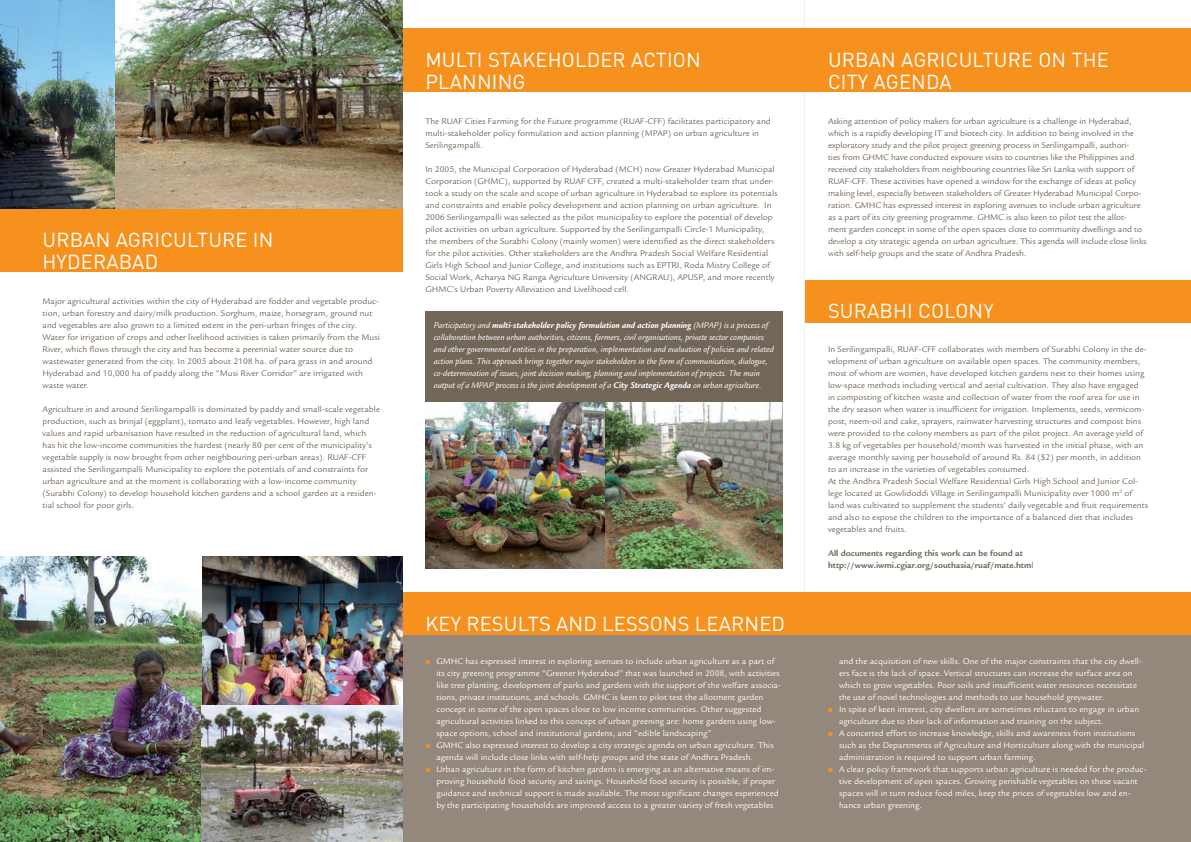
<style>
.page{position:relative;width:1191px;height:842px;background:#fff}
.page>*{position:absolute;margin:0;border:0;box-sizing:border-box;transform-origin:0 0}
.t1{font:20px/22px "DIN";letter-spacing:.01em;color:#fff}
.t2{font:9px/12px "Legacy Sans";color:#716658}
.t3{font:9px/12px "Legacy Sans";color:#fff}
.t4{font:italic 9px/12px "Legacy Sans";color:#fff}
.t5{font:700 9px/12px "Legacy Sans";color:#716658}
.s1{font-weight:700}
.s2{color:#f6911e}
.s3{font-weight:400}
</style>
<div class="page">
<div style="left:797px;top:28px;width:394px;height:64px;background:#f6911e"></div>
<div style="left:0;top:208px;width:403px;height:64px;background:#f6911e"></div>
<div style="left:403px;top:632px;width:788px;height:210px;background:#93887b"></div>
<div style="left:403px;top:592px;width:788px;height:43px;background:#f6911e"></div>
<div style="left:394px;top:28px;width:411px;height:64px;background:#f6911e"></div>
<img style="left:0;top:0;width:403px;height:208px">
<img style="left:201px;top:556px;width:202px;height:150px">
<img style="left:0;top:556px;width:201px;height:286px">
<div style="left:805px;top:280px;width:386px;height:43px;background:#f6911e"></div>
<img style="left:201px;top:706px;width:202px;height:136px">
<div style="left:425px;top:311px;width:357px;height:92px;background:#716658"></div>
<img style="left:604px;top:403px;width:178px;height:165px">
<img style="left:425px;top:403px;width:179px;height:165px">
<p class="t1" style="left:43px;top:228px;width:232px">URBAN AGRICULTURE IN<br>HYDE RABAD</p>
<p class="t2" style="left:43px;top:296px;width:338px">Major agricultural activities within the city of Hyderabad are fodder and vegetable produc&shy;tion, urban forestry and dairy/milk production. Sorghum, maize, horsegram, ground nut and vegetables are also grown to a limited extent in the peri-urban fringes of the city.</p>
<p class="t2" style="left:43px;top:332px;width:339px">Water for irrigation of crops and other livelihood activities is taken primarily from the Musi</p>
<p class="t2" style="left:43px;top:344px;width:331px">River, which flows through the city and has become a perennial water source due to wastewater generated from the city. In 2005 about 2108 ha. of para grass in and around Hyderabad and 10,000 ha of paddy along the “Musi River Corridor” are irrigated with waste water.</p>
<p class="t2" style="left:43px;top:404px;width:339px">Agriculture in and around Serilingampalli is dominated by paddy and small-scale vegetable production, such as brinjal (eggplant), tomato and leafy vegetables. However, high land values and rapid urbanisation have resulted in the reduction of agricultural land, which has hit the low-income communities the hardest (nearly 80 per cent of the municipality’s vegetable supply is now brought from other neighbouring peri-urban areas). RUAF-CFF assisted the Serilingampalli Municipality to explore the potentials of and constraints for urban agriculture and at the moment is collaborating with a low-income community (Surabhi Colony) to develop household kitchen gardens and a school garden at a residen&shy;tial school for poor girls.</p>
<p class="t1" style="left:425px;top:48px;width:124px">MULTI STAKEHO</p>
<p class="t1" style="left:575px;top:48px;width:127px">LDER ACTION</p>
<p class="t1" style="left:425px;top:70px;width:102px">PLANNING</p>
<p class="t2" style="left:425px;top:116px;width:347px">The RUAF Cities Farming for the Future programme (RUAF-CFF) facilitates participatory and multi-stakeholder policy formulation and action planning (MPAP) on urban agriculture in<br>Serilingampalli.</p>
<p class="t2" style="left:425px;top:164px;width:354px">In 2005, the Municipal Corporation of Hyderabad (MCH) now Greater Hyderabad Municipal Corporation (GHMC), supported by RUAF CFF, created a multi-stakeholder team that under&shy;took a study on the scale and scope of urban agriculture in Hyderabad to explore its potentials and constraints and enable policy development and action planning on urban agriculture. In 2006 Serilingampalli was selected as the pilot municipality to explore the potential of develop pilot activities on urban agriculture. Supported by the Serilingampalli Circle-1 Municipality, the members of the Surabhi Colony (mainly women) were identified as the direct stakeholders for the pilot activities. Other stakeholders are the Andhra Pradesh Social Welfare Residential Girls High School and Junior College, and institutions such as EPTRI, Roda Mistry College of Social Work, Acharya NG Ranga Agriculture University (ANGRAU), APUSP, and more recently GHMC’s Urban Poverty Alleviation and Livelihood cell.</p>
<p class="t4" style="left:434px;top:320px;width:341px">Participatory and <span class="s1">multi-stakeholder policy formulation and action planning</span> (MPAP) is a process of collaboration between urban authorities, citizens, farmers, civil organisations, private sector companies and other governmental entities in the preparation, implementation and evaluation of policies and related action plans. This approach brings together major stakeholders in the form of communication, dialogue, co-determination of issues, joint decision making, planning and implementation of projects. The main output of a MPAP process is the joint development of a <span class="s1">City Strategic Agenda</span> on urban agriculture.</p>
<p class="t1" style="left:425px;top:612px;width:361px">KEY RESULTS AND LESSONS LEARNED</p>
<p class="t3" style="left:436px;top:656px;width:346px;text-indent:-11px"><span class="s2">●</span> GMHC has expressed interest in exploring avenues to include urban agriculture as a part of its city greening programme “Greener Hyderabad” that was launched in 2008, with activities like tree planting, development of parks and gardens with the support of the welfare associa&shy;tions, private institutions, and schools. GMHC is keen to pilot test the allotment garden concept in some of the open spaces close to low income communities. Other suggested agricultural activities linked to this concept of urban greening are: home gardens using low&shy;space options, school and institutional gardens, and “edible landscaping”</p>
<p class="t3" style="left:436px;top:740px;width:339px;text-indent:-11px"><span class="s2">●</span> GMHC also expressed interest to develop a city strategic agenda on urban agriculture. This agenda will include close links with self-help groups and the state of Andhra Pradesh.</p>
<p class="t3" style="left:436px;top:764px;width:344px;text-indent:-11px"><span class="s2">●</span> Urban agriculture in the form of kitchen gardens is emerging as an alternative means of im&shy;proving household food security and savings. Household food security is possible, if proper guidance and technical support is made available. The most significant changes experienced by the participating households are improved access to a greater variety of fresh vegetables</p>
<p class="t1" style="left:828px;top:48px;width:268px">URBAN AGRICULTURE ON THE<br>CITY AGENDA</p>
<p class="t2" style="left:828px;top:116px;width:320px">Asking attention of policy makers for urban agriculture is a challenge in Hyderabad, which is a rapidly developing IT and biotech city. In addition to being involved in the exploratory study and the pilot project greening process in Serilingampalli, authori-<br>ties from GHMC have conducted exposure visits to countries like the Philippines and received city stakeholders from neighbouring countries like Sri Lanka with support of RUAF-CFF. These activities have opened a window for the exchange of ideas at policy making level, especially between stakeholders of Greater Hyderabad Municipal Corpo&shy;ration. GMHC has expressed interest in exploring avenues to include urban agriculture as a part of its city greening programme. GHMC is also keen to pilot test the allot&shy;ment garden concept in some of the open spaces close to community dwellings and to develop a city strategic agenda on urban agriculture. This agenda will include close links with self-help groups and the state of Andhra Pradesh.</p>
<p class="t1" style="left:828px;top:300px;width:167px">SURABH I COLONY</p>
<p class="t2" style="left:828px;top:344px;width:320px">In Serilingampalli, RUAF-CFF collaborates with members of Surabhi Colony in the de&shy;velopment of urban agriculture on available open spaces. The community members, most of whom are women, have developed kitchen gardens next to their homes using low-space methods including vertical and aerial cultivation. They also have engaged in composting of kitchen waste and collection of water from the roof area for use in the dry season when water is insufficient for irrigation. Implements, seeds, vermicom&shy;post, neem-oil and cake, sprayers, rainwater harvesting structures and compost bins were provided to the colony members as part of the pilot project. An average yield of 3.8 kg of vegetables per household/month was harvested in the initial phase, with an average monthly saving per household of around Rs. 84 ($2) per month, in addition to an increase in the varieties of vegetables consumed.</p>
<p class="t2" style="left:828px;top:476px;width:322px">At the Andhra Pradesh Social Welfare Residential Girls High School and Junior Col&shy;lege located at Gowlidoddi Village in Serilingampalli Municipality over 1000 m<sup>2</sup> of land was cultivated to supplement the students’ daily vegetable and fruit requirements and also to expose the children to the importance of a balanced diet that includes vegetables and fruits.</p>
<p class="t5" style="left:828px;top:548px;width:207px">All documents regarding this work can be found at http://www.iwmi.cgiar.org/southasia/ruaf/mate.htm<span class="s3">l</span></p>
<p class="t3" style="left:839px;top:656px;width:304px">and the acquisition of new skills. One of the major constraints that the city dwell&shy;ers face is the lack of space. Vertical structures can increase the surface area on which to grow vegetables. Poor soils and insufficient water resources necessitate the use of novel technologies and methods to use household greywater.</p>
<p class="t3" style="left:839px;top:704px;width:302px;text-indent:-11px"><span class="s2">●</span> In spite of keen interest, city dwellers are sometimes reluctant to engage in urban agriculture due to their lack of information and training on the subject.</p>
<p class="t3" style="left:839px;top:728px;width:307px;text-indent:-11px"><span class="s2">●</span> A concerted effort to increase knowledge, skills and awareness from institutions such as the Departments of Agriculture and Horticulture along with the municipal administration is required to support urban farming.</p>
<p class="t3" style="left:839px;top:764px;width:309px;text-indent:-11px"><span class="s2">●</span> A clear policy framework that supports urban agriculture is needed for the produc&shy;tive development of open spaces. Growing perishable vegetables on these vacant spaces will in turn reduce food miles, keep the prices of vegetables low and en&shy;hance urban greening.</p>
</div>
